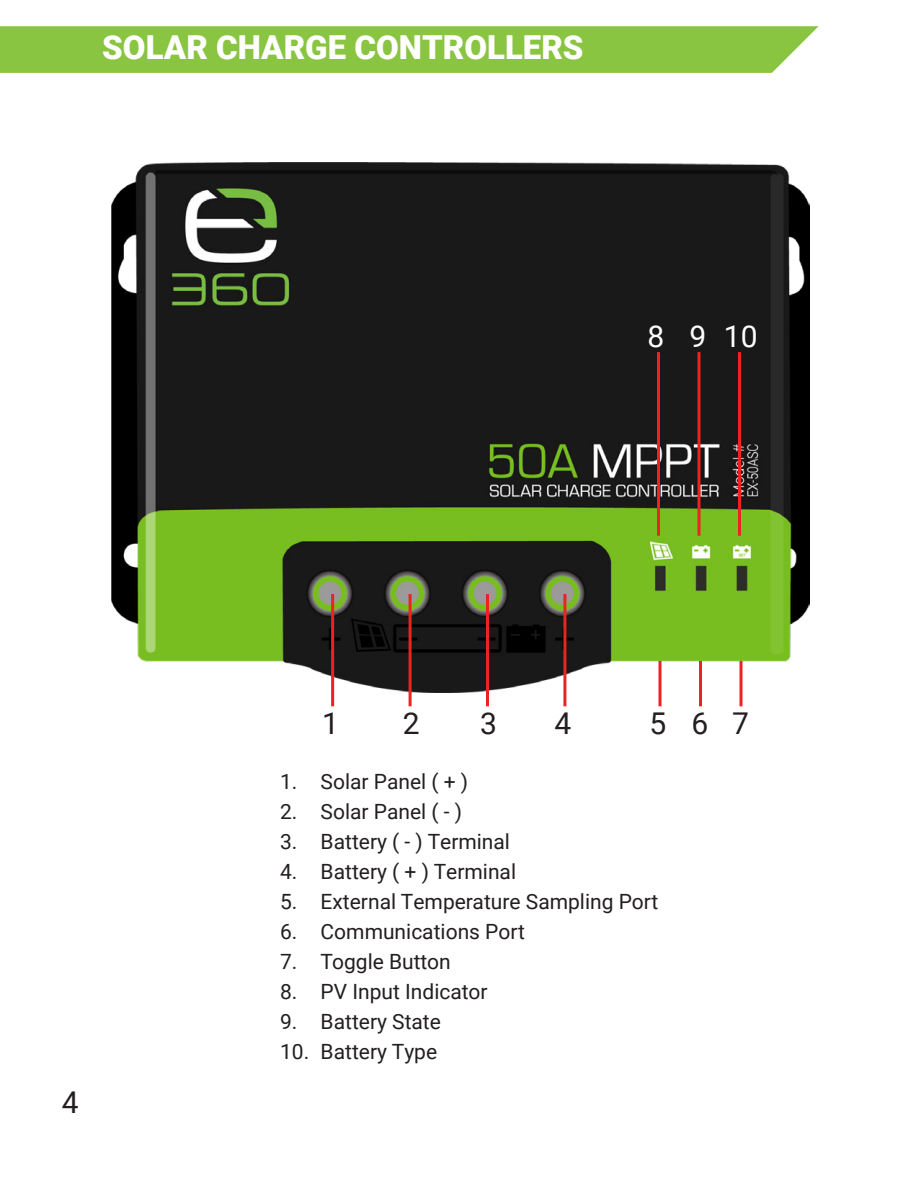
<style>
.page{position:relative;width:918px;height:1188px;background:#fff}
.page>*{position:absolute;margin:0;border:0;box-sizing:border-box;transform-origin:0 0}
.t1{font:900 33px "Roboto";color:#fff}
.t2{font:30px "Roboto";color:#231f20}
.t3{font:30px "Roboto";color:#fff}
.t4{font:21px "Roboto";color:#231f20}
</style>
<div class="page">
<div style="left:0;top:26px;width:819px;height:47px;background:#8ac542"></div>
<img style="left:112px;top:162px;width:698px;height:530px">
<hr style="left:331px;top:594px;width:3px;height:112px;background:#ee2123">
<hr style="left:409px;top:594px;width:3px;height:112px;background:#ee2123">
<hr style="left:486px;top:594px;width:3px;height:112px;background:#ee2123">
<hr style="left:563px;top:594px;width:3px;height:112px;background:#ee2123">
<svg style="left:658px;top:661px;width:4px;height:45px"></svg>
<hr style="left:699px;top:661px;width:3px;height:45px;background:#ee2123">
<hr style="left:740px;top:661px;width:2px;height:45px;background:#ee2123">
<hr style="left:657px;top:352px;width:3px;height:184px;background:#ee2123">
<hr style="left:698px;top:352px;width:2px;height:184px;background:#ee2123">
<hr style="left:738px;top:352px;width:3px;height:184px;background:#ee2123">
<p class="t1" style="left:102px;top:24px;width:483px">SOLAR CHARGE CONTROLLERS</p>
<p class="t3" style="left:647px;top:315px;width:18px">8</p>
<p class="t3" style="left:689px;top:315px;width:18px">9</p>
<p class="t3" style="left:724px;top:315px;width:35px">10</p>
<p class="t2" style="left:62px;top:1081px;width:18px">4</p>
<p class="t2" style="left:322px;top:702px;width:18px">1</p>
<p class="t2" style="left:403px;top:702px;width:18px">2</p>
<p class="t2" style="left:480px;top:702px;width:18px">3</p>
<p class="t2" style="left:555px;top:702px;width:18px">4</p>
<p class="t2" style="left:650px;top:702px;width:18px">5</p>
<p class="t2" style="left:692px;top:702px;width:18px">6</p>
<p class="t2" style="left:732px;top:702px;width:18px">7</p>
<p class="t4" style="left:280px;top:766px;width:190px">1. Solar Panel ( + )</p>
<p class="t4" style="left:280px;top:796px;width:184px">2. Solar Panel ( - )</p>
<p class="t4" style="left:280px;top:826px;width:231px">3. Battery ( - ) Terminal</p>
<p class="t4" style="left:280px;top:857px;width:238px">4. Battery ( + ) Terminal</p>
<p class="t4" style="left:280px;top:887px;width:380px">5. External Temperature Sampling Port</p>
<p class="t4" style="left:280px;top:917px;width:246px">6. Communications Port</p>
<p class="t4" style="left:280px;top:947px;width:172px">7. Toggle Button</p>
<p class="t4" style="left:280px;top:977px;width:209px">8. PV Input Indicator</p>
<p class="t4" style="left:280px;top:1007px;width:162px">9. Battery State</p>
<p class="t4" style="left:280px;top:1037px;width:159px">10. Battery Type</p>
</div>
